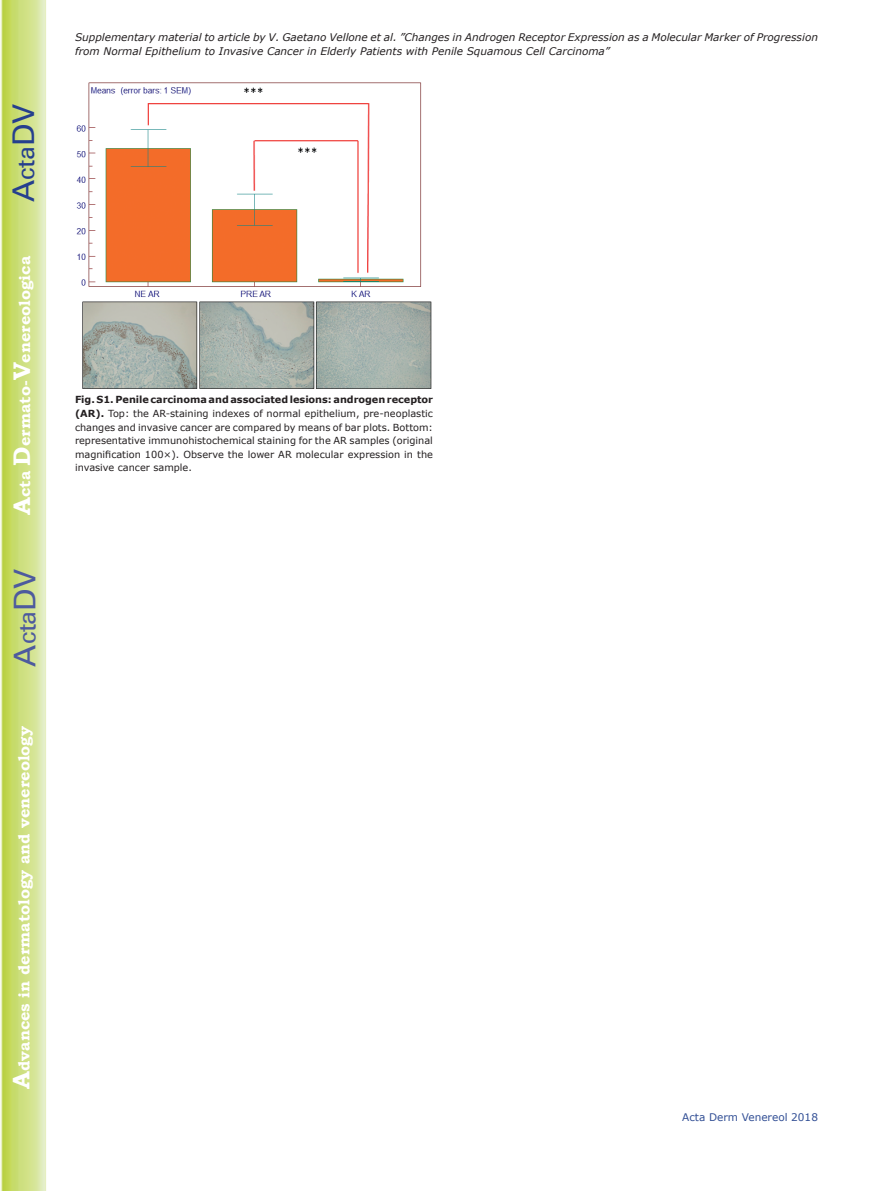
<style>
.page{position:relative;width:893px;height:1191px;background:#fff}
.page>*{position:absolute;margin:0;border:0;box-sizing:border-box;transform-origin:0 0}
.t1{font:30px "Univers";color:#4d5a9e}
.t2{font:30px "Univers";color:#253f8e}
.t3{font:700 15.75px "Bookman Old Style";color:#fff}
.t4{font:italic 10.5px/13.5px "Verdana";color:#231f20}
.t5{font:10.5px "Verdana";color:#324f95}
.t6{font:9.75px/13.5px "Verdana";color:#231f20;text-align:justify}
.s1{font-size:24px}
.s2{font-weight:700}
</style>
<div class="page">
<svg style="left:1px;top:0;width:45px;height:1191px;background:#cfe084"></svg>
<img style="left:76px;top:83px;width:356px;height:306px">
<h1 class="t2" style="left:6px;top:202px;width:100px;rotate:-90deg">A<span class="s1">cta</span>DV</h1>
<h2 class="t3" style="left:15px;top:515px;width:260px;rotate:-90deg"><span class="s1">A</span>cta <span class="s1">D</span>ermato-<span class="s1">V</span>enereologica</h2>
<h1 class="t1" style="left:7px;top:666px;width:100px;rotate:-90deg">A<span class="s1">cta</span>DV</h1>
<h2 class="t3" style="left:15px;top:1088px;width:364px;rotate:-90deg"><span class="s1">A</span>dvances in dermatology and venereology</h2>
<p class="t4" style="left:75px;top:30px;width:744px">Supplementary material to article by V. Gaetano Vellone et al. ”Changes in Androgen Receptor Expression as a Molecular Marker of Progression from Normal Epithelium to Invasive Cancer in Elderly Patients with Penile Squamous Cell Carcinoma”</p>
<p class="t6" style="left:75px;top:393px;width:360px"><span class="s2">Fig. S1. Penile carcinoma and associated lesions: androgen receptor (AR).</span> Top: the AR-staining indexes of normal epithelium, pre-neoplastic changes and invasive cancer are compared by means of bar plots. Bottom: representative immunohistochemical staining for the AR samples (original magnification 100×). Observe the lower AR molecular expression in the invasive cancer sample.</p>
<p class="t5" style="left:682px;top:1110px;width:137px">Acta Derm Venereol 2018</p>
</div>
